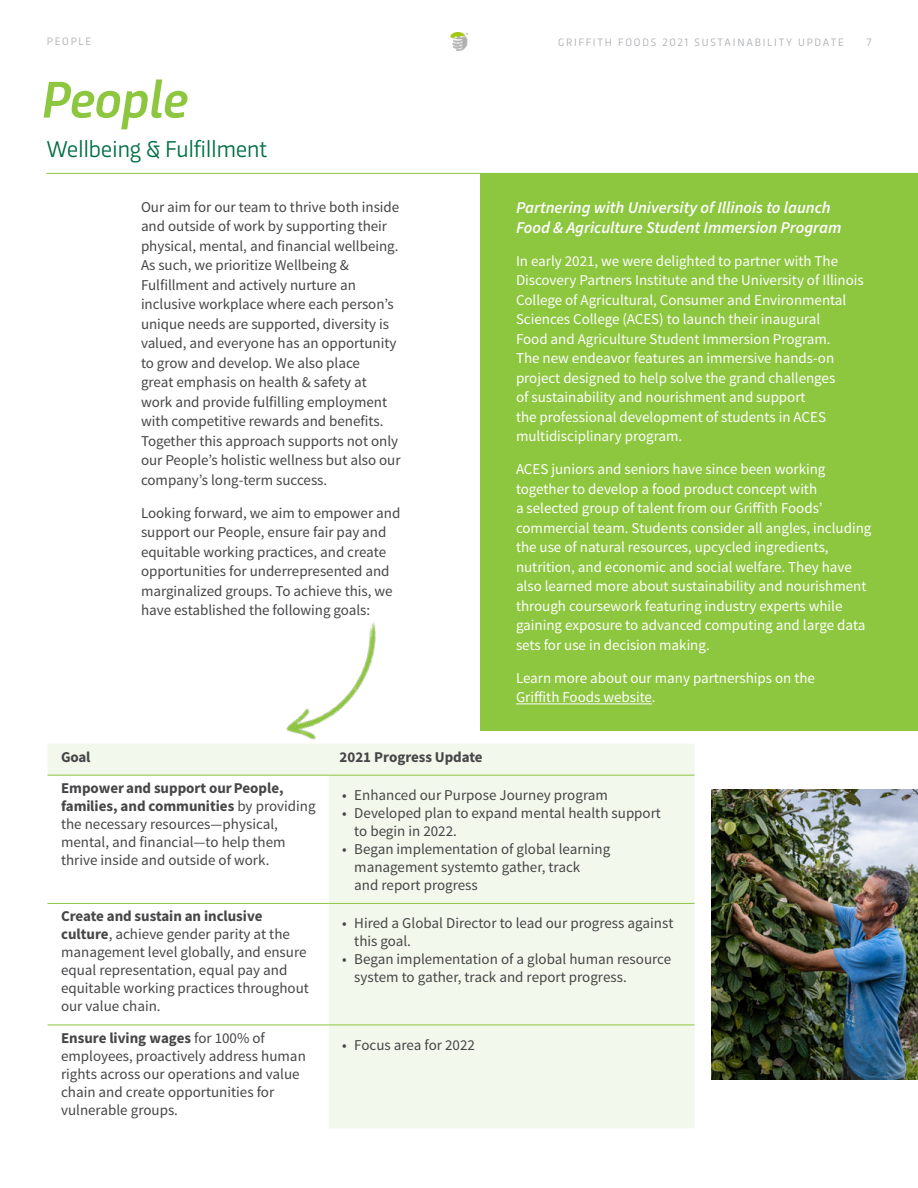
<style>
.page{position:relative;width:918px;height:1188px;background:#fff}
.page>*{position:absolute;margin:0;border:0;box-sizing:border-box;transform-origin:0 0}
.t1{font:italic 500 54px "Trasandina";letter-spacing:-.02em;color:#8dc63f}
.t2{font:24px "Trasandina";letter-spacing:-.02em;color:#007044}
.t3{font:italic 600 16.5px/19.5px "Source Sans Pro";color:#fff}
.t4{font:15px/19.5px "Source Sans Pro";color:#464547}
.t5{font:15px/19.5px "Source Sans Pro";color:#fff}
.t6{font:15px/18px "Source Sans Variable";color:#464547}
.t7{font:11.25px "Trasandina";letter-spacing:.16em;color:#abadb0}
.s1{font-family:"Source Sans Pro"}
.s2{font-family:"Source Sans Variable"}
</style>
<div class="page">
<img style="left:451px;top:33px;width:16px;height:17px">
<img style="left:712px;top:789px;width:206px;height:291px">
<div style="left:481px;top:174px;width:437px;height:557px;background:#8dc63f"></div>
<hr style="left:47px;top:173px;width:871px;height:1px;background:#8dc63f">
<svg style="left:48px;top:744px;width:647px;height:384px;fill:#f3f8ec"></svg>
<hr style="left:48px;top:775px;width:281px;height:1px;background:#8dc63f">
<hr style="left:48px;top:903px;width:281px;height:1px;background:#8dc63f">
<hr style="left:48px;top:1025px;width:281px;height:1px;background:#8dc63f">
<hr style="left:329px;top:775px;width:366px;height:1px;background:#8dc63f">
<hr style="left:329px;top:903px;width:366px;height:1px;background:#8dc63f">
<hr style="left:329px;top:1025px;width:366px;height:1px;background:#8dc63f">
<hr style="left:516px;top:704px;width:136px;height:1px;background:#fff">
<img style="left:250px;top:620px;width:169px;height:137px">
<p class="t7" style="left:47px;top:33px;width:46px">PEOPLE</p>
<h1 class="t1" style="left:41px;top:59px;width:148px">People</h1>
<h2 class="t2" style="left:47px;top:131px;width:222px">Wellbeing &amp; Fulfillment</h2>
<p class="t4" style="left:141px;top:197px;width:261px">Our aim for our team to thrive both inside and outside of work by supporting their physical, mental, and financial wellbeing.<br>As such, we prioritize Wellbeing &amp; Fulfillment and actively nurture an inclusive workplace where each person’s unique needs are supported, diversity is valued, and everyone has an opportunity to grow and develop. We also place<br>great emphasis on health &amp; safety at work and provide fulfilling employment with competitive rewards and benefits.<br>Together this approach supports not only our People’s holistic wellness but also our company’s long-term success.</p>
<p class="t4" style="left:141px;top:503px;width:261px">Looking forward, we aim to empower and support our People, ensure fair pay and equitable working practices, and create opportunities for underrepresented and marginalized groups. To achieve this, we have established the following goals:</p>
<p class="t7" style="left:558px;top:34px;width:287px">GRIFFITH FOODS 2021 SUSTAINABILITY UPDATE</p>
<p class="t7" style="left:867px;top:34px;width:6px">7</p>
<p class="t3" style="left:516px;top:199px;width:327px">Partnering with University of Illinois to launch<br>Food &amp; Agriculture Student Immersion Program</p>
<p class="t5" style="left:516px;top:251px;width:349px">In early 2021, we were delighted to partner with The Discovery Partners Institute and the University of Illinois College of Agricultural, Consumer and Environmental Sciences College (ACES) to launch their inaugural<br>Food and Agriculture Student Immersion Program.<br>The new endeavor features an immersive hands-on project designed to help solve the grand challenges<br>of sustainability and nourishment and support<br>the professional development of students in ACES multidisciplinary program.</p>
<p class="t5" style="left:516px;top:460px;width:357px">ACES juniors and seniors have since been working together to develop a food product concept with<br>a selected group of talent from our Griffith Foods’ commercial team. Students consider all angles, including the use of natural resources, upcycled ingredients, nutrition, and economic and social welfare. They have also learned more about sustainability and nourishment through coursework featuring industry experts while gaining exposure to advanced computing and large data sets for use in decision making.</p>
<p class="t5" style="left:516px;top:668px;width:301px">Learn more about our many partnerships on the<br>Griffith Foods website.</p>
<p class="t6" style="left:61px;top:748px;width:31px">Goal</p>
<p class="t6" style="left:340px;top:748px;width:145px">2021 Progress Update</p>
<p class="t6" style="left:61px;top:779px;width:256px">Empower and support our People, families, and communities <span class="s1">by providing</span></p>
<p class="t4" style="left:61px;top:815px;width:226px;line-height:18px">the necessary resources—physical, mental, and financial—to help them thrive inside and outside of work.</p>
<p class="t4" style="left:342px;top:785px;width:267px">• Enhanced our Purpose Journey program</p>
<p class="t4" style="left:354px;top:804px;width:308px;line-height:18px;text-indent:-12px">• Developed plan to expand mental health support to begin in 2022.</p>
<p class="t4" style="left:354px;top:840px;width:258px;line-height:18px;text-indent:-12px">• Began implementation of global learning management systemto gather, track<br>and report progress</p>
<p class="t6" style="left:61px;top:908px;width:203px">Create and sustain an inclusive</p>
<p class="t4" style="left:61px;top:926px;width:249px;line-height:18px"><span class="s2">culture</span>, achieve gender parity at the management level globally, and ensure equal representation, equal pay and equitable working practices throughout our value chain.</p>
<p class="t4" style="left:354px;top:914px;width:321px;line-height:18px;text-indent:-12px">• Hired a Global Director to lead our progress against this goal.</p>
<p class="t4" style="left:354px;top:950px;width:318px;line-height:18px;text-indent:-12px">• Began implementation of a global human resource system to gather, track and report progress.</p>
<p class="t6" style="left:61px;top:1029px;width:205px">Ensure living wages <span class="s1">for 100% of</span></p>
<p class="t4" style="left:61px;top:1047px;width:246px;line-height:18px">employees, proactively address human rights across our operations and value chain and create opportunities for vulnerable groups.</p>
<p class="t4" style="left:342px;top:1035px;width:134px">• Focus area for 2022</p>
</div>
